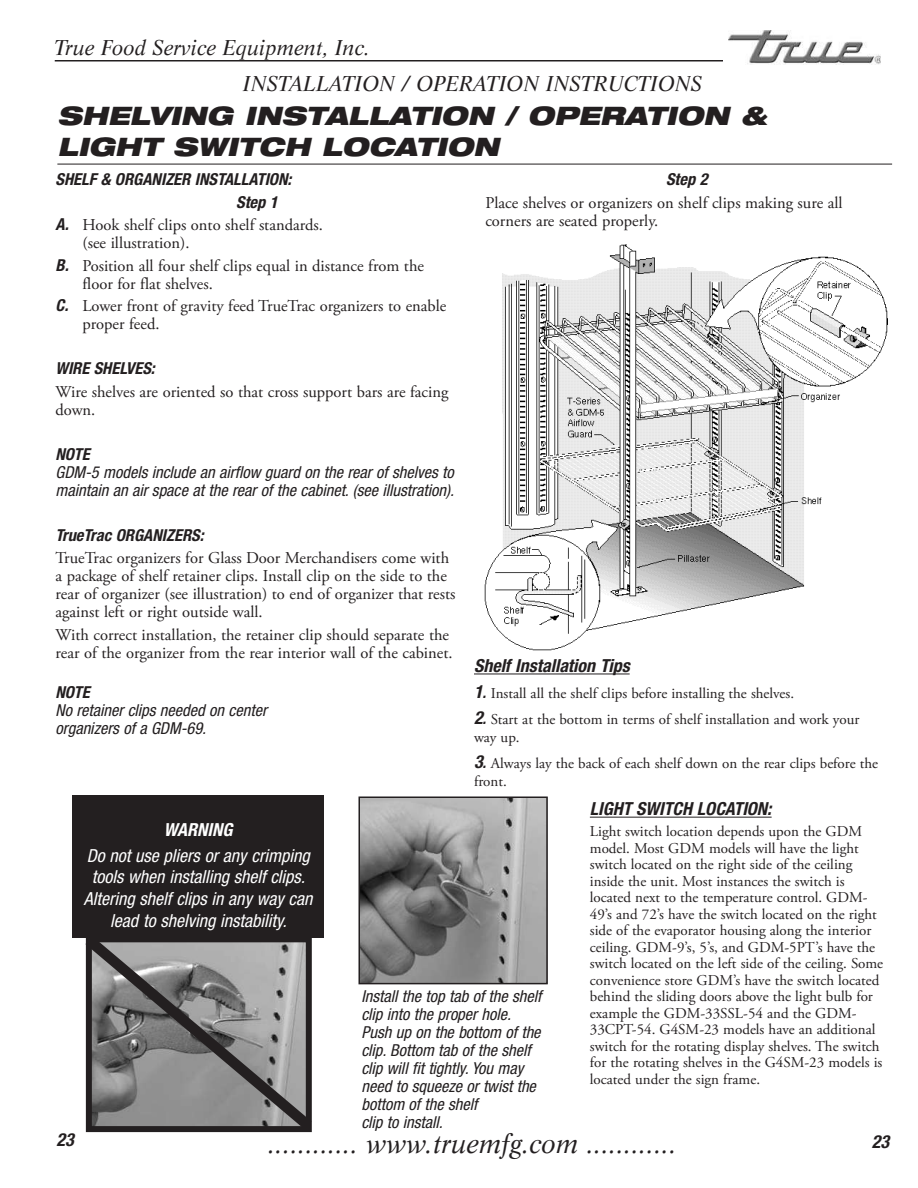
<style>
.page{position:relative;width:918px;height:1188px;background:#fff}
.page>*{position:absolute;margin:0;border:0;box-sizing:border-box;transform-origin:0 0}
.t1{font:italic 27px "Life LT Std";color:#231f20}
.t2{font:italic 900 expanded 25.5px/30.6px "Helvetica Neue LT Std";color:#231f20}
.t3{font:italic 21px "Life LT Std";color:#231f20}
.t4{font:italic condensed 18px/21.6px "Helvetica Neue LT Std";color:#fff;text-align:center}
.t5{font:italic 700 condensed 18px "Helvetica Neue LT Std";color:#231f20}
.t6{font:italic 700 condensed 18px "Helvetica Neue LT Std";color:#fff}
.t7{font:16.5px/18px "Adobe Garamond Pro";color:#231f20}
.t8{font:italic condensed 16.5px/18px "Helvetica Neue LT Std";color:#231f20}
.t9{font:italic 700 condensed 16.5px/22.5px "Helvetica Neue LT Std";color:#231f20}
.t10{font:15px/16.5px "Adobe Garamond Pro";color:#231f20}
.s1{font-family:"Helvetica Neue LT Std";font-weight:700;font-style:italic;font-stretch:condensed}
.s2{font-family:"Helvetica Neue LT Std";font-weight:700;font-style:italic;font-stretch:condensed;font-size:18px}
</style>
<div class="page">
<hr style="left:55px;top:60px;width:668px;height:2px;background:#231f20">
<hr style="left:57px;top:164px;width:835px;height:1px;background:#231f20">
<img style="left:485px;top:244px;width:403px;height:406px">
<hr style="left:474px;top:674px;width:156px;height:1px;background:#231f20">
<div style="left:72px;top:795px;width:252px;height:143px;background:#231f20"></div>
<svg style="left:85px;top:938px;width:227px;height:195px;background:#808080"></svg>
<img style="left:361px;top:799px;width:184px;height:182px">
<div style="left:358px;top:796px;width:190px;height:188px;border:2px solid #231f20"></div>
<hr style="left:590px;top:817px;width:182px;height:1px;background:#231f20">
<img style="left:729px;top:31px;width:152px;height:33px">
<h3 class="t3" style="left:54px;top:35px;width:317px">True Food Service Equipment, Inc.</h3>
<h3 class="t3" style="left:243px;top:71px;width:461px">INSTALLATION / OPERATION INSTRUCTIONS</h3>
<h2 class="t2" style="left:57px;top:101px;width:711px">SHELVING INSTALLATION / OPERATION &amp;<br>LIGHT SWITCH LOCATION</h2>
<p class="t9" style="left:236px;top:168px;width:57px;text-indent:-181px">SHELF &amp; ORGANIZER INSTALLATION:<br>Step 1</p>
<p class="t7" style="left:82px;top:217px;width:242px;text-indent:-27px"><span class="s1">A.</span> Hook shelf clips onto shelf standards. (see illustration).</p>
<p class="t7" style="left:82px;top:257px;width:343px;text-indent:-27px"><span class="s1">B.</span> Position all four shelf clips equal in distance from the floor for flat shelves.</p>
<p class="t7" style="left:82px;top:298px;width:365px;text-indent:-27px"><span class="s1">C.</span> Lower front of gravity feed TrueTrac organizers to enable proper feed.</p>
<p class="t9" style="left:56px;top:357px;width:101px">WIRE SHELVES:</p>
<p class="t7" style="left:56px;top:383px;width:394px">Wire shelves are oriented so that cross support bars are facing down.</p>
<p class="t9" style="left:56px;top:443px;width:36px">NOTE</p>
<p class="t8" style="left:56px;top:463px;width:400px">GDM-5 models include an airflow guard on the rear of shelves to maintain an air space at the rear of the cabinet. (see illustration).</p>
<p class="t9" style="left:56px;top:524px;width:150px">TrueTrac ORGANIZERS:</p>
<p class="t7" style="left:56px;top:550px;width:401px">TrueTrac organizers for Glass Door Merchandisers come with a package of shelf retainer clips. Install clip on the side to the rear of organizer (see illustration) to end of organizer that rests against left or right outside wall.</p>
<p class="t7" style="left:56px;top:626px;width:399px">With correct installation, the retainer clip should separate the rear of the organizer from the rear interior wall of the cabinet.</p>
<p class="t9" style="left:56px;top:681px;width:36px">NOTE</p>
<p class="t8" style="left:56px;top:702px;width:213px">No retainer clips needed on center organizers of a GDM-69.</p>
<p class="t9" style="left:666px;top:168px;width:43px">Step 2</p>
<p class="t7" style="left:485px;top:194px;width:359px">Place shelves or organizers on shelf clips making sure all corners are seated properly.</p>
<p class="t5" style="left:474px;top:655px;width:157px">Shelf Installation Tips</p>
<p class="t10" style="left:474px;top:686px;width:322px"><span class="s2">1</span><span class="s1">.</span> Install all the shelf clips before installing the shelves.</p>
<p class="t10" style="left:474px;top:711px;width:387px;line-height:18px"><span class="s2">2</span><span class="s1">.</span> Start at the bottom in terms of shelf installation and work your way up.</p>
<p class="t10" style="left:474px;top:755px;width:406px;line-height:18px"><span class="s2">3</span><span class="s1">.</span> Always lay the back of each shelf down on the rear clips before the front.</p>
<p class="t5" style="left:590px;top:798px;width:183px">LIGHT SWITCH LOCATION:</p>
<p class="t10" style="left:590px;top:824px;width:295px">Light switch location depends upon the GDM model. Most GDM models will have the light switch located on the right side of the ceiling inside the unit. Most instances the switch is located next to the temperature control. GDM-49’s and 72’s have the switch located on the right side of the evaporator housing along the interior ceiling. GDM-9’s, 5’s, and GDM-5PT’s have the switch located on the left side of the ceiling. Some convenience store GDM’s have the switch located behind the sliding doors above the light bulb for example the GDM-33SSL-54 and the GDM-33CPT-54. G4SM-23 models have an additional switch for the rotating display shelves. The switch for the rotating shelves in the G4SM-23 models is located under the sign frame.</p>
<p class="t6" style="left:164px;top:818px;width:70px">WARNING</p>
<p class="t4" style="left:84px;top:845px;width:230px">Do not use pliers or any crimping tools when installing shelf clips.<br>Altering shelf clips in any way can lead to shelving instability.</p>
<p class="t8" style="left:362px;top:988px;width:182px">Install the top tab of the shelf clip into the proper hole.<br>Push up on the bottom of the clip. Bottom tab of the shelf clip will fit tightly. You may need to squeeze or twist the bottom of the shelf<br>clip to install.</p>
<h1 class="t1" style="left:268px;top:1127px;width:410px">............ www.truemfg.com ............</h1>
<p class="t5" style="left:57px;top:1129px;width:19px">23</p>
<p class="t5" style="left:872px;top:1131px;width:19px">23</p>
</div>
